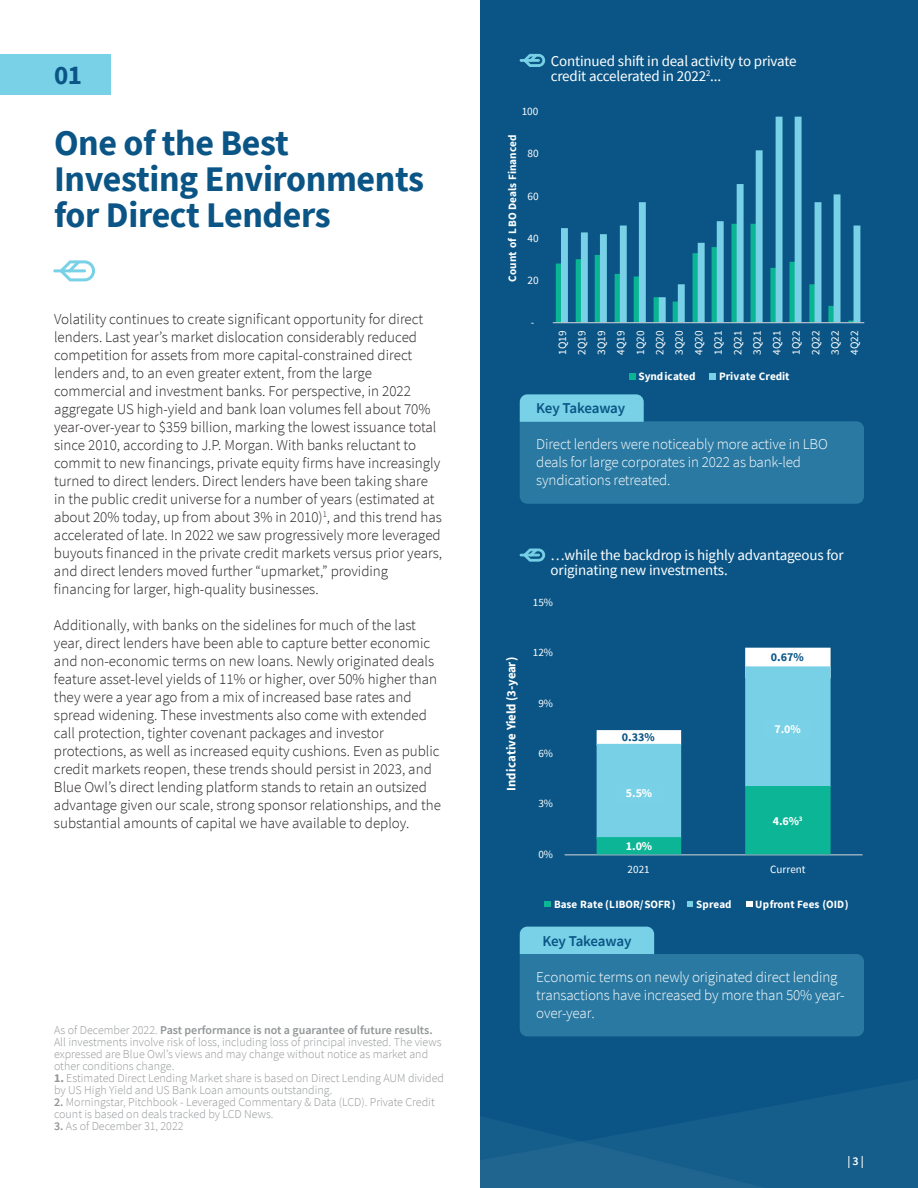
<style>
.page{position:relative;width:918px;height:1188px;background:#fff}
.page>*{position:absolute;margin:0;border:0;box-sizing:border-box;transform-origin:0 0}
.t1{font:700 36px "Source Sans Pro";letter-spacing:-.01em;color:#0a5586}
.t2{font:700 27px "Source Sans Pro";color:#0a5586}
.t3{font:300 15px/18px "Source Sans Pro";color:#231f20}
.t4{font:300 15px/18px "Source Sans Pro";letter-spacing:-.01em;color:#fff}
.t5{font:15px/15px "Source Sans Pro";letter-spacing:-.01em;color:#fff}
.t6{font:600 15px "Source Sans Pro";letter-spacing:-.02em;color:#0a5586}
.t7{font:700 12.75px "Source Sans Pro";color:#fff}
.t8{font:300 12px/12px "Source Sans Pro";color:#939698}
.t9{font:700 12px "Source Sans Pro";color:#fff}
.t10{font:700 12px "Source Sans Pro";color:#0a5586}
.t11{font:600 12px "Source Sans Pro";color:#fff}
.t12{font:11.25px/19.5px "Source Sans Pro";color:#fff;text-align:justify}
.t13{font:700 11.25px "Source Sans Pro";color:#fff}
.t14{font:700 11.1px "Source Sans Pro";color:#fff}
.t15{font:11.1px "Source Sans Pro";color:#fff}
.s1{font-weight:600}
.s2{font-weight:700}
</style>
<div class="page">
<div style="left:481px;top:0;width:437px;height:1188px;background:#0a5586"></div>
<svg style="left:480px;top:1079px;width:438px;height:109px;fill:#155d8b"></svg>
<svg style="left:480px;top:1111px;width:286px;height:77px"></svg>
<svg style="left:53px;top:260px;width:42px;height:21px"></svg>
<div style="left:0;top:54px;width:111px;height:40px;background:#78d1e6"></div>
<svg style="left:519px;top:53px;width:26px;height:14px"></svg>
<svg style="left:519px;top:548px;width:26px;height:14px"></svg>
<svg style="left:520px;top:927px;width:344px;height:109px"></svg>
<svg style="left:561px;top:117px;width:299px;height:205px"></svg>
<hr style="left:553px;top:322px;width:311px;height:1px;background:#d9d9d9">
<svg style="left:629px;top:373px;width:6px;height:6px"></svg>
<svg style="left:710px;top:373px;width:6px;height:6px"></svg>
<hr style="left:565px;top:854px;width:298px;height:1px;background:#d8d9d8">
<svg style="left:597px;top:648px;width:234px;height:206px"></svg>
<svg style="left:545px;top:901px;width:6px;height:6px"></svg>
<svg style="left:687px;top:901px;width:6px;height:6px"></svg>
<div style="left:746px;top:901px;width:7px;height:6px;background:#fff"></div>
<div style="left:764px;top:812px;width:48px;height:17px;background:#0cb596"></div>
<div style="left:764px;top:720px;width:48px;height:18px;background:#78d1e6"></div>
<div style="left:615px;top:784px;width:48px;height:18px;background:#78d1e6"></div>
<div style="left:615px;top:840px;width:48px;height:12px;background:#0cb596"></div>
<svg style="left:520px;top:394px;width:344px;height:110px"></svg>
<p class="t2" style="left:54px;top:56px;width:30px">01</p>
<p class="t1" style="left:54px;top:119px;width:236px">One of the Best</p>
<p class="t1" style="left:54px;top:155px;width:372px">Investing Environments</p>
<p class="t1" style="left:54px;top:191px;width:278px">for Direct Lenders</p>
<p class="t3" style="left:54px;top:310px;width:371px">Volatility continues to create significant opportunity for direct lenders. Last year’s market dislocation considerably reduced competition for assets from more capital-constrained direct lenders and, to an even greater extent, from the large</p>
<p class="t3" style="left:54px;top:382px;width:390px">commercial and investment banks. For perspective, in 2022 aggregate US high-yield and bank loan volumes fell about 70% year-over-year to $359 billion, marking the lowest issuance total since 2010, according to J.P. Morgan. With banks reluctant to commit to new financings, private equity firms have increasingly turned to direct lenders. Direct lenders have been taking share in the public credit universe for a number of years (estimated at about 20% today, up from about 3% in 2010)<sup>1</sup>, and this trend has accelerated of late. In 2022 we saw progressively more leveraged buyouts financed in the private credit markets versus prior years, and direct lenders moved further “upmarket,” providing</p>
<p class="t3" style="left:54px;top:580px;width:266px">financing for larger, high-quality businesses.</p>
<p class="t3" style="left:54px;top:616px;width:385px">Additionally, with banks on the sidelines for much of the last year, direct lenders have been able to capture better economic and non-economic terms on new loans. Newly originated deals feature asset-level yields of 11% or higher, over 50% higher than they were a year ago from a mix of increased base rates and spread widening. These investments also come with extended call protection, tighter covenant packages and investor</p>
<p class="t3" style="left:54px;top:742px;width:388px">protections, as well as increased equity cushions. Even as public credit markets reopen, these trends should persist in 2023, and Blue Owl’s direct lending platform stands to retain an outsized advantage given our scale, strong sponsor relationships, and the substantial amounts of capital we have available to deploy.</p>
<p class="t8" style="left:54px;top:1024px;width:389px">As of December 2022. <span class="s1">Past performance is not a guarantee of future results.<br></span>All investments involve risk of loss, including loss of principal invested. The views expressed are Blue Owl’s views and may change without notice as market and other conditions change.</p>
<p class="t8" style="left:54px;top:1072px;width:392px"><span class="s2">1.</span> Estimated Direct Lending Market share is based on Direct Lending AUM divided by US High Yield and US Bank Loan amounts outstanding.</p>
<p class="t8" style="left:54px;top:1096px;width:382px"><span class="s1">2.</span> Morningstar, Pitchbook - Leveraged Commentary &amp; Data (LCD). Private Credit count is based on deals tracked by LCD News.</p>
<p class="t8" style="left:54px;top:1120px;width:131px"><span class="s1">3.</span> As of December 31, 2022</p>
<p class="t12" style="left:522px;top:102px;width:18px">100</p>
<p class="t13" style="left:505px;top:282px;width:148px;rotate:-90deg">Count of LBO Deals Financed</p>
<p class="t12" style="left:528px;top:144px;width:13px">80</p>
<p class="t12" style="left:528px;top:186px;width:13px">60</p>
<p class="t12" style="left:528px;top:228px;width:13px">40</p>
<p class="t12" style="left:528px;top:270px;width:13px">20</p>
<p class="t5" style="left:551px;top:53px;width:247px">Continued shift in deal activity to private</p>
<p class="t5" style="left:551px;top:68px;width:172px">credit accelerated in 2022<sup>2</sup>...</p>
<p class="t12" style="left:531px;top:312px;width:5px">-</p>
<p class="t12" style="left:553px;top:355px;width:26px;rotate:-90deg">1Q19<br>2Q19<br>3Q19<br>4Q19<br>1Q20<br>2Q20<br>3Q20<br>4Q20<br>1Q21<br>2Q21<br>3Q21<br>4Q21<br>1Q22<br>2Q22<br>3Q22<br>4Q22</p>
<p class="t13" style="left:638px;top:368px;width:59px">Syndicated</p>
<p class="t13" style="left:719px;top:368px;width:72px">Private Credit</p>
<p class="t6" style="left:536px;top:398px;width:90px">Key Takeaway</p>
<p class="t4" style="left:536px;top:435px;width:293px">Direct lenders were noticeably more active in LBO deals for large corporates in 2022 as bank-led</p>
<p class="t4" style="left:536px;top:471px;width:136px">syndications retreated.</p>
<p class="t5" style="left:551px;top:548px;width:295px">…while the backdrop is highly advantageous for originating new investments.</p>
<p class="t15" style="left:533px;top:595px;width:22px">15%</p>
<p class="t7" style="left:503px;top:791px;width:135px;rotate:-90deg">Indicative Yield (3-year)</p>
<p class="t15" style="left:533px;top:646px;width:22px">12%</p>
<p class="t15" style="left:538px;top:696px;width:16px">9%</p>
<p class="t15" style="left:538px;top:746px;width:16px">6%</p>
<p class="t15" style="left:538px;top:797px;width:16px">3%</p>
<p class="t15" style="left:538px;top:847px;width:16px">0%</p>
<p class="t10" style="left:622px;top:729px;width:34px">0.33%</p>
<p class="t14" style="left:623px;top:784px;width:32px">5.50%</p>
<p class="t9" style="left:626px;top:785px;width:28px">5.5%</p>
<p class="t9" style="left:626px;top:838px;width:28px">1.0%</p>
<p class="t14" style="left:623px;top:839px;width:32px">1.00%</p>
<p class="t10" style="left:771px;top:649px;width:34px">0.67%</p>
<p class="t9" style="left:775px;top:721px;width:28px">7.0%</p>
<p class="t14" style="left:772px;top:721px;width:32px">7.00%</p>
<p class="t9" style="left:773px;top:813px;width:31px">4.6%<sup>3</sup></p>
<p class="t14" style="left:772px;top:814px;width:32px">4.00%</p>
<p class="t15" style="left:628px;top:862px;width:24px">2021</p>
<p class="t15" style="left:770px;top:862px;width:37px">Current</p>
<p class="t14" style="left:554px;top:896px;width:123px">Base Rate (LIBOR/SOFR)</p>
<p class="t14" style="left:696px;top:896px;width:37px">Spread</p>
<p class="t14" style="left:755px;top:896px;width:95px">Upfront Fees (OID)</p>
<p class="t6" style="left:542px;top:931px;width:90px">Key Takeaway</p>
<p class="t4" style="left:536px;top:968px;width:310px">Economic terms on newly originated direct lending transactions have increased by more than 50% year&shy;over-year.</p>
<p class="t11" style="left:847px;top:1153px;width:18px">| 3 |</p>
</div>
